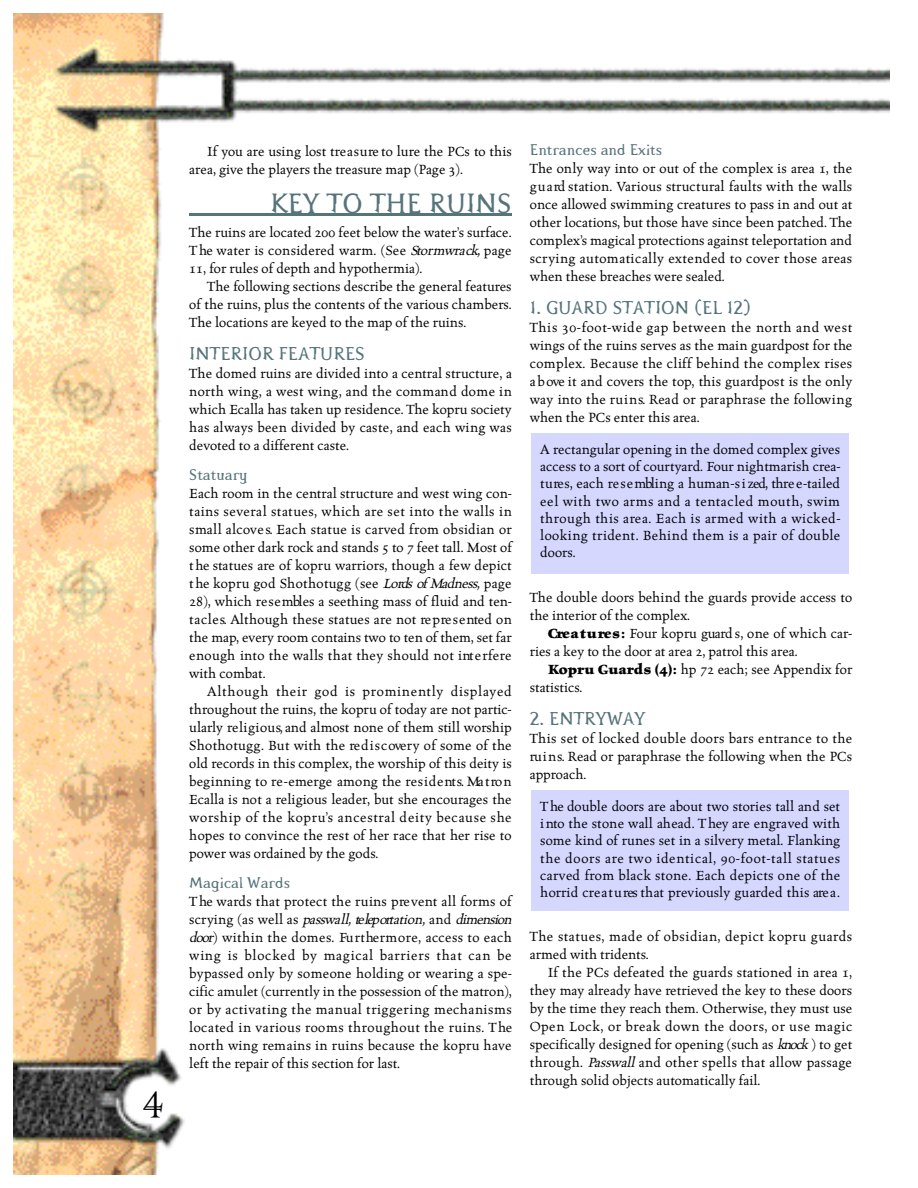
<style>
.page{position:relative;width:918px;height:1188px;background:#fff}
.page>*{position:absolute;margin:0;border:0;box-sizing:border-box;transform-origin:0 0}
.t1{font:34.5px "Alchemy Gold A24";color:#000}
.t2{font:27px "Pterra dactyl";color:#56747b}
.t3{font:18px "Pterra dactyl";color:#56747b}
.t4{font:15px/18px "Celestia Antiqua";color:#000;text-align:justify}
.t5{font:15px/18px "Celestia Antiqua";letter-spacing:.02em;color:#000}
.t6{font:15px/18px "Celestia Antiqua";letter-spacing:.03em;color:#000}
.t7{font:15px "Pterra dactyl";color:#56747b}
.s1{font-style:italic}
.s2{font-weight:700}
</style>
<div class="page">
<img style="left:14px;top:14px;width:876px;height:1161px">
<hr style="left:189px;top:213px;width:323px;height:3px;background:#56747b">
<div style="left:531px;top:790px;width:318px;height:121px;background:#d6d7ff"></div>
<div style="left:531px;top:434px;width:318px;height:140px;background:#d6d7ff"></div>
<h1 class="t1" style="left:143px;top:1085px;width:22px">4</h1>
<p class="t4" style="left:189px;top:143px;width:324px;text-indent:18px">If you are using lost tre a s u re to lure the PCs to this area, give the players the treasure map (Page 3).</p>
<h2 class="t2" style="left:270px;top:194px;width:243px">KEY TO THE RUINS</h2>
<p class="t4" style="left:189px;top:224px;width:324px">The ruins are located 200 feet below the water’s surface.<br>T he water is considered warm. (See <span class="s1">Storm wrack,</span>p a g e 11, for rules of depth and hypothermia).</p>
<p class="t4" style="left:189px;top:278px;width:324px;text-indent:18px">The following sections describe the general features of the ruins, plus the contents of the various chambers.<br>The locations are keyed to the map of the ruins.</p>
<p class="t3" style="left:189px;top:347px;width:177px">INTERIOR FEATURES</p>
<p class="t4" style="left:189px;top:365px;width:324px">The domed ruins are divided into a central structure, a n o rth wing, a west wing, and the command dome in which Ecalla has taken up residence. The kopru society has always been divided by caste, and each wing was devoted to a different caste.</p>
<p class="t7" style="left:189px;top:469px;width:60px">Statuary</p>
<p class="t4" style="left:189px;top:485px;width:324px">Each room in the central structure and west wing con&shy;tains several statues, which are set into the walls in small alcove s. Each statue is carved from obsidian or some other dark rock and stands 5 to 7 feet tall. Most of t he statues are of kopru warriors, though a few depict t he kopru god Shothotugg (see <span class="s1">Lordsof Madness,</span>p a g e 28), which re s e mbles a seething mass of fluid and ten&shy;t a c l e s. Although these statues are not re p re s e nted on the map, every room contains two to ten of them, set far enough into the walls that they should not int e rf e re with combat.</p>
<p class="t4" style="left:189px;top:683px;width:324px;text-indent:18px">Although their god is pro m i n e ntly displaye d throughout the ruins, the kopru of today are not partic&shy;ularly re l i g i o u s, and almost none of them still worship Shothotugg. But with the re d i s c ove ry of some of the old records in this complex, the worship of this deity is beginning to re-emerge among the re s i d e nt s. Ma t ro n Ecalla is not a religious leader, but she encourages the worship of the kopru’s ancestral deity because she hopes to convince the rest of her race that her rise to power was ordained by the gods.</p>
<p class="t7" style="left:189px;top:877px;width:102px">Magical Wards</p>
<p class="t5" style="left:189px;top:893px;width:327px">T he wards that protect the ruins pre ve nt all forms of s c rying (as well as <span class="s1">passwall,teleportation,</span>and <span class="s1">dim ension door</span>) within the domes. Fu rt he r m o re, access to each wing is blocked by magical barriers that can be bypassed only by someone holding or wearing a spe&shy;cific amulet (currently in the possession of the matron), or by activating the manual triggering mechanisms located in various rooms throughout the ru i n s. T he n o rth wing remains in ruins because the kopru have left the repair of this section for last.</p>
<p class="t7" style="left:530px;top:144px;width:134px">Entrances and Exits</p>
<p class="t4" style="left:530px;top:160px;width:324px">T he only way into or out of the complex is area 1, the g u a rd station. Various structural faults with the walls once allowed swimming creatures to pass in and out at other locations, but those have since been patched. The complex’s magical protections against teleportation and s c rying automatically extended to cover those are a s when these breaches were sealed.</p>
<p class="t3" style="left:530px;top:301px;width:223px">1. GUARD STATION (EL 12)</p>
<p class="t4" style="left:530px;top:319px;width:324px">This 30-foot-wide gap between the north and we s t wings of the ruins serves as the main guardpost for the complex. Because the cliff behind the complex rises a b ove it and covers the top, this guardpost is the only way into the ru i n s. Read or paraphrase the follow i n g when the PCs enter this area.</p>
<p class="t4" style="left:540px;top:441px;width:302px;line-height:17.2px">A rectangular opening in the domed complex gives access to a sort of courtyard. Four nightmarish crea&shy;t u re s, each re s e mbling a human-s i zed, thre e-t a ile d eel with two arms and a tentacled mouth, swim t h rough this area. Each is armed with a wicked&shy;looking trident. Behind them is a pair of double doors.</p>
<p class="t4" style="left:530px;top:589px;width:324px">T he double doors behind the guards provide access to the interior of the complex.</p>
<p class="t4" style="left:530px;top:625px;width:324px;text-indent:18px"><span class="s2">Cre a t u re s :</span> Four kopru guard s, one of which car&shy;ries a key to the door at area 2, patrol this area.</p>
<p class="t4" style="left:530px;top:661px;width:324px;text-indent:18px"><span class="s2">Kopru Guards (4):</span> hp 72 each; see Appendix for statistics.</p>
<p class="t3" style="left:530px;top:712px;width:117px">2. ENTRYWAY</p>
<p class="t4" style="left:530px;top:730px;width:324px">This set of locked double doors bars entrance to the ru i n s. Read or paraphrase the following when the PCs approach.</p>
<p class="t4" style="left:540px;top:798px;width:302px;line-height:17.2px">T he double doors are about two stories tall and set i nto the stone wall ahead. T hey are engraved with some kind of runes set in a silvery metal. Flanking t he doors are two identical, 90-f o o t -tall statues c a rved from black stone. Each depicts one of the horrid cre a t u res that previously guarded this are a .</p>
<p class="t6" style="left:530px;top:928px;width:324px">T he statues, made of obsidian, depict kopru guard s armed with tridents.</p>
<p class="t4" style="left:530px;top:964px;width:324px;text-indent:18px">If the PCs defeated the guards stationed in area 1, they may already have retrieved the key to these doors by the time they reach them. Otherwise, they must use Open Lo c k, or break down the doors, or use magic specifically designed for opening (such as <span class="s1">knock</span>) to get t h rough. <span class="s1">Passw all</span> and other spells that allow passage through solid objects automatically fail.</p>
</div>
